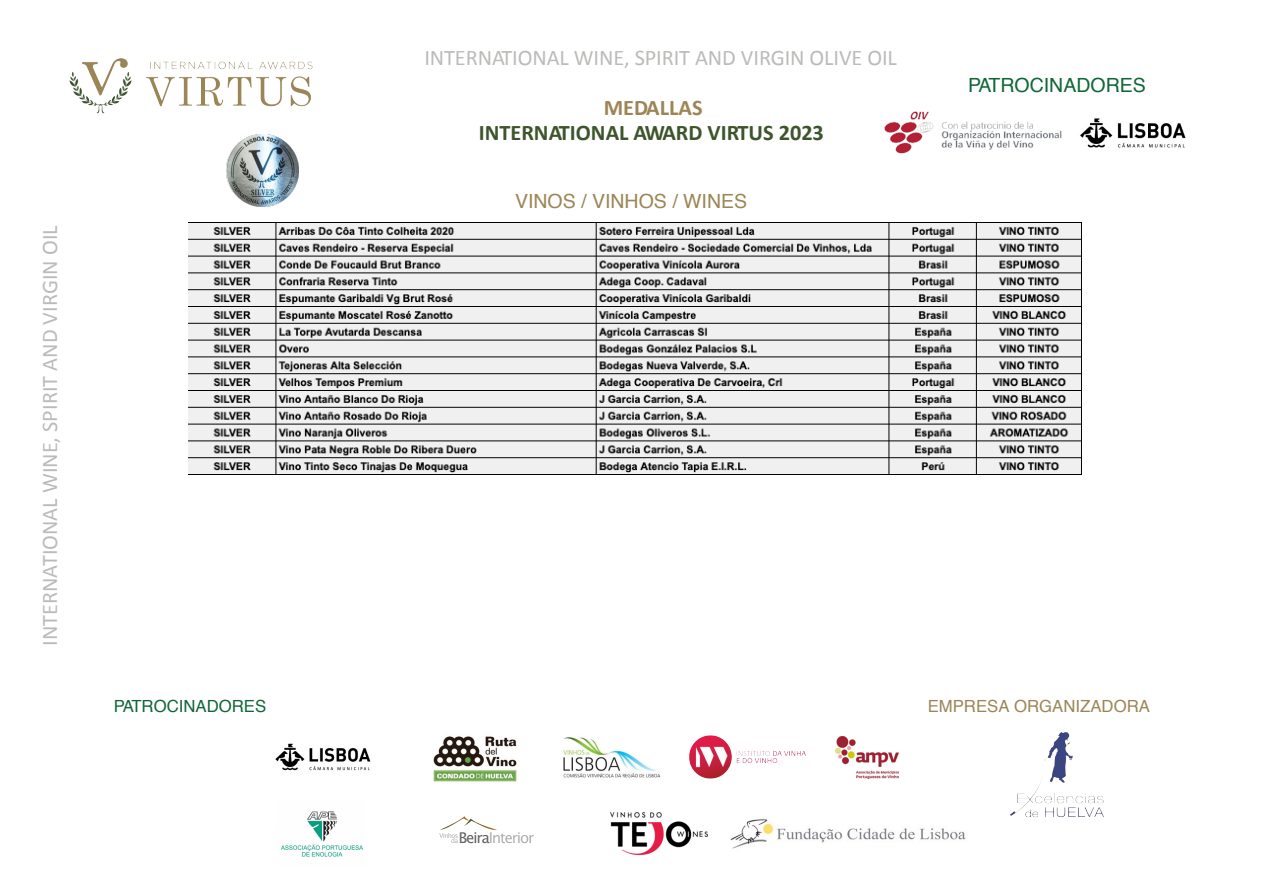
<style>
.page{position:relative;width:1263px;height:893px;background:#fff}
.page>*{position:absolute;margin:0;border:0;box-sizing:border-box;transform-origin:0 0}
.t1{font:22.35px "Calibri";letter-spacing:-.005em;color:#bcbbba}
.t2{font:700 22.35px "Calibri";color:#3d552c}
.t3{font:700 22.35px "Calibri";color:#9c8656}
.t4{font:19.5px "Helvetica";color:#9c8656}
.t5{font:19.5px "Helvetica";color:#0f6736}
.t6{font:16.8px "Helvetica";color:#9c8656}
.t7{font:16.8px "Helvetica";color:#0f6736}
</style>
<div class="page">
<img style="left:69px;top:59px;width:243px;height:55px">
<img style="left:1010px;top:732px;width:94px;height:86px">
<img style="left:1096px;top:118px;width:90px;height:30px">
<img style="left:884px;top:111px;width:212px;height:43px">
<img style="left:275px;top:743px;width:96px;height:28px">
<img style="left:730px;top:819px;width:236px;height:30px">
<img style="left:835px;top:736px;width:64px;height:42px">
<img style="left:562px;top:737px;width:99px;height:41px">
<img style="left:689px;top:735px;width:117px;height:44px">
<img style="left:610px;top:812px;width:98px;height:42px">
<img style="left:281px;top:811px;width:83px;height:46px">
<img style="left:433px;top:736px;width:84px;height:46px">
<img style="left:439px;top:816px;width:95px;height:28px">
<img style="left:226px;top:134px;width:72px;height:72px">
<img style="left:189px;top:223px;width:893px;height:251px">
<p class="t1" style="left:40px;top:646px;width:422px;rotate:-90deg">INTERNATIONAL WINE, SPIRIT AND VIRGIN OIL</p>
<p class="t1" style="left:424px;top:48px;width:474px">INTERNATIONAL WINE, SPIRIT AND VIRGIN OLIVE OIL</p>
<p class="t3" style="left:604px;top:98px;width:100px">MEDALLAS</p>
<p class="t2" style="left:479px;top:123px;width:347px">INTERNATIONAL AWARD VIRTUS 2023</p>
<p class="t4" style="left:515px;top:193px;width:234px">VINOS / VINHOS / WINES</p>
<p class="t5" style="left:968px;top:77px;width:179px">PATROCINADORES</p>
<p class="t7" style="left:114px;top:699px;width:154px">PATROCINADORES</p>
<p class="t6" style="left:928px;top:699px;width:224px">EMPRESA ORGANIZADORA</p>
</div>
